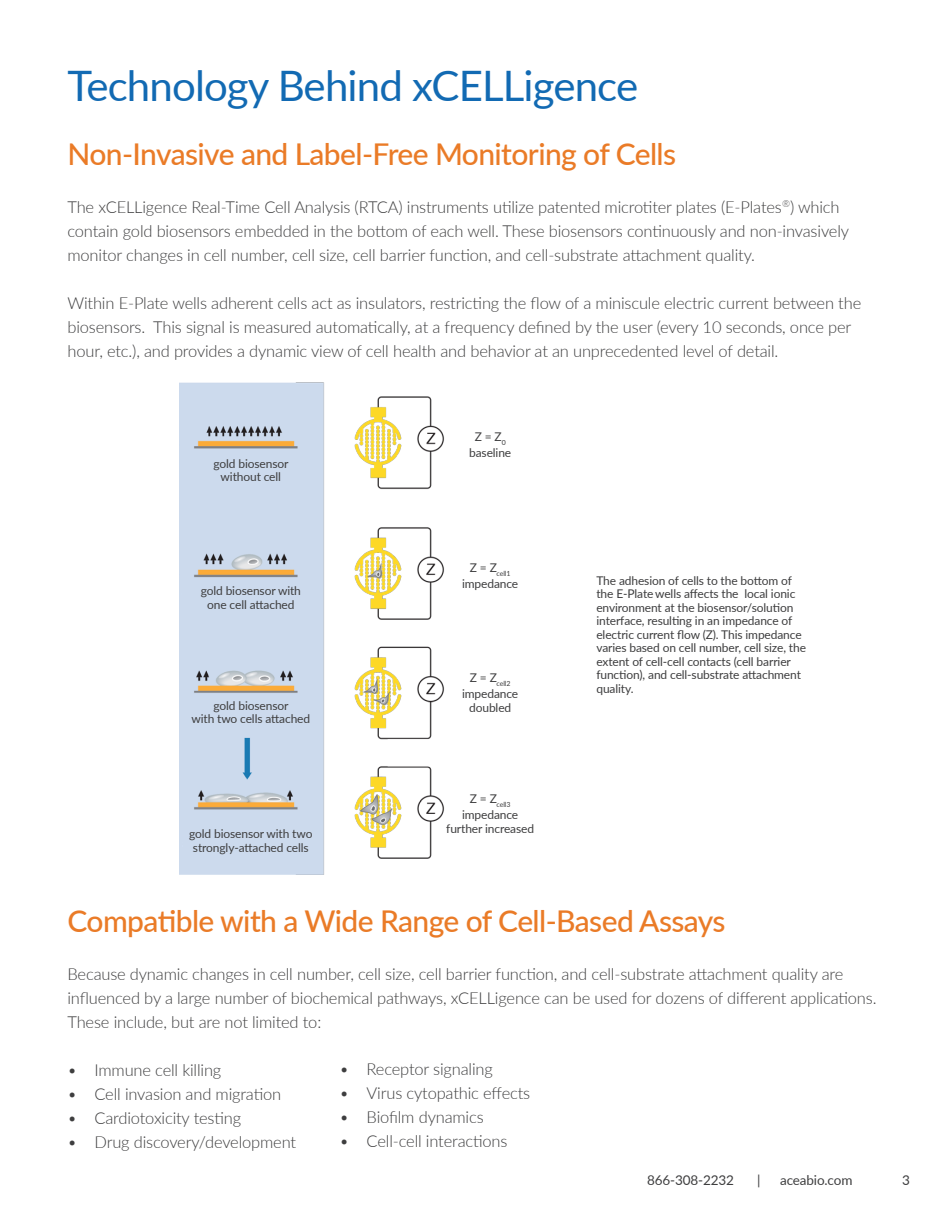
<style>
.page{position:relative;width:945px;height:1215px;background:#fff}
.page>*{position:absolute;margin:0;border:0;box-sizing:border-box;transform-origin:0 0}
.Blue_Section_Headlin{font:42px "Lato";letter-spacing:-.02em;color:#126ab3}
.Orange_Subhead{font:500 30px "Lato";letter-spacing:-.02em;color:#ea7b27}
.Body_Copy{font:300 16.5px/24px "Lato";letter-spacing:-.01em;color:#3e3e3f}
.t1{font:13.5px "Lato";letter-spacing:-.01em;color:#3e3e3f}
.Flyspec{font:12px/13.5px "Lato";letter-spacing:-.01em;color:#3e3e3f;text-align:center}
.Flyspec-2{font:7.05px "Lato";letter-spacing:-.01em;color:#3e3e3f}
</style>
<div class="page">
<img style="left:180px;top:382px;width:144px;height:493px">
<div style="left:207px;top:452px;width:76px;height:51px;background:#ccdaed"></div>
<div style="left:182px;top:586px;width:128px;height:48px;background:#ccdaed"></div>
<div style="left:183px;top:701px;width:129px;height:36px;background:#ccdaed"></div>
<div style="left:183px;top:813px;width:129px;height:48px;background:#ccdaed"></div>
<img style="left:354px;top:396px;width:90px;height:463px">
<p class="Blue_Section_Headlin" style="left:68px;top:56px;width:572px">Technology Behind xCELLigence</p>
<p class="Orange_Subhead" style="left:68px;top:132px;width:610px">Non-Invasive and Label-Free Monitoring of Cells</p>
<p class="Body_Copy" style="left:67px;top:194px;width:783px">The xCELLigence Real-Time Cell Analysis (RTCA) instruments utilize patented microtiter plates (E-Plates<sup>®</sup>) which contain gold biosensors embedded in the bottom of each well. These biosensors continuously and non-invasively monitor changes in cell number, cell size, cell barrier function, and cell-substrate attachment quality.</p>
<p class="Body_Copy" style="left:67px;top:290px;width:795px">Within E-Plate wells adherent cells act as insulators, restricting the flow of a miniscule electric current between the biosensors. This signal is measured automatically, at a frequency defined by the user (every 10 seconds, once per hour, etc.), and provides a dynamic view of cell health and behavior at an unprecedented level of detail.</p>
<p class="Flyspec" style="left:213px;top:456px;width:77px">gold biosensor</p>
<p class="Flyspec" style="left:221px;top:470px;width:62px">without cell</p>
<p class="Flyspec" style="left:201px;top:584px;width:102px">gold biosensor with one cell attached</p>
<p class="Flyspec" style="left:213px;top:698px;width:77px">gold biosensor</p>
<p class="Flyspec" style="left:191px;top:712px;width:120px">with two cells attached</p>
<p class="Flyspec" style="left:189px;top:826px;width:125px">gold biosensor with two strongly-attached cells</p>
<p class="Flyspec" style="left:475px;top:429px;width:33px">Z = Z<sub>0</sub></p>
<p class="Flyspec" style="left:469px;top:446px;width:44px">baseline</p>
<p class="Flyspec-2" style="left:470px;top:568px;width:42px"><sup>Z</sup> <sup>=</sup> <sup>Z</sup>cell1</p>
<p class="Flyspec" style="left:462px;top:577px;width:58px">impedance</p>
<p class="Flyspec-2" style="left:470px;top:678px;width:42px"><sup>Z</sup> <sup>=</sup> <sup>Z</sup>cell2</p>
<p class="Flyspec" style="left:462px;top:687px;width:58px">impedance</p>
<p class="Flyspec" style="left:469px;top:700px;width:44px">doubled</p>
<p class="Flyspec-2" style="left:470px;top:799px;width:42px"><sup>Z</sup> <sup>=</sup> <sup>Z</sup>cell3</p>
<p class="Flyspec" style="left:462px;top:807px;width:58px">impedance</p>
<p class="Flyspec" style="left:446px;top:821px;width:89px">further increased</p>
<p class="Flyspec" style="left:596px;top:573px;width:211px;text-align:left">The adhesion of cells to the bottom of the E-Platewells affects the local ionic environment at the biosensor/solution interface, resulting in an impedance of electric current flow (Z). This impedance varies based on cell number, cell size, the extent of cell-cell contacts (cell barrier function), and cell-substrate attachment quality.</p>
<p class="Orange_Subhead" style="left:68px;top:899px;width:660px">Compatible with a Wide Range of Cell-Based Assays</p>
<p class="Body_Copy" style="left:68px;top:961px;width:811px">Because dynamic changes in cell number, cell size, cell barrier function, and cell-substrate attachment quality are influenced by a large number of biochemical pathways, xCELLigence can be used for dozens of different applications.<br>These include, but are not limited to:</p>
<p class="Body_Copy" style="left:68px;top:1057px;width:155px">• Immune cell killing</p>
<p class="Body_Copy" style="left:68px;top:1081px;width:215px">• Cell invasion and migration</p>
<p class="Body_Copy" style="left:68px;top:1105px;width:175px">• Cardiotoxicity testing</p>
<p class="Body_Copy" style="left:68px;top:1129px;width:230px">• Drug discovery/development</p>
<p class="Body_Copy" style="left:340px;top:1056px;width:155px">• Receptor signaling</p>
<p class="Body_Copy" style="left:340px;top:1080px;width:192px">• Virus cytopathic effects</p>
<p class="Body_Copy" style="left:340px;top:1104px;width:146px">• Biofilm dynamics</p>
<p class="Body_Copy" style="left:340px;top:1128px;width:169px">• Cell-cell interactions</p>
<p class="t1" style="left:647px;top:1170px;width:88px">866-308-2232</p>
<p class="t1" style="left:757px;top:1170px;width:5px">|</p>
<p class="t1" style="left:780px;top:1170px;width:74px">aceabio.com</p>
<p class="t1" style="left:902px;top:1170px;width:9px">3</p>
</div>
